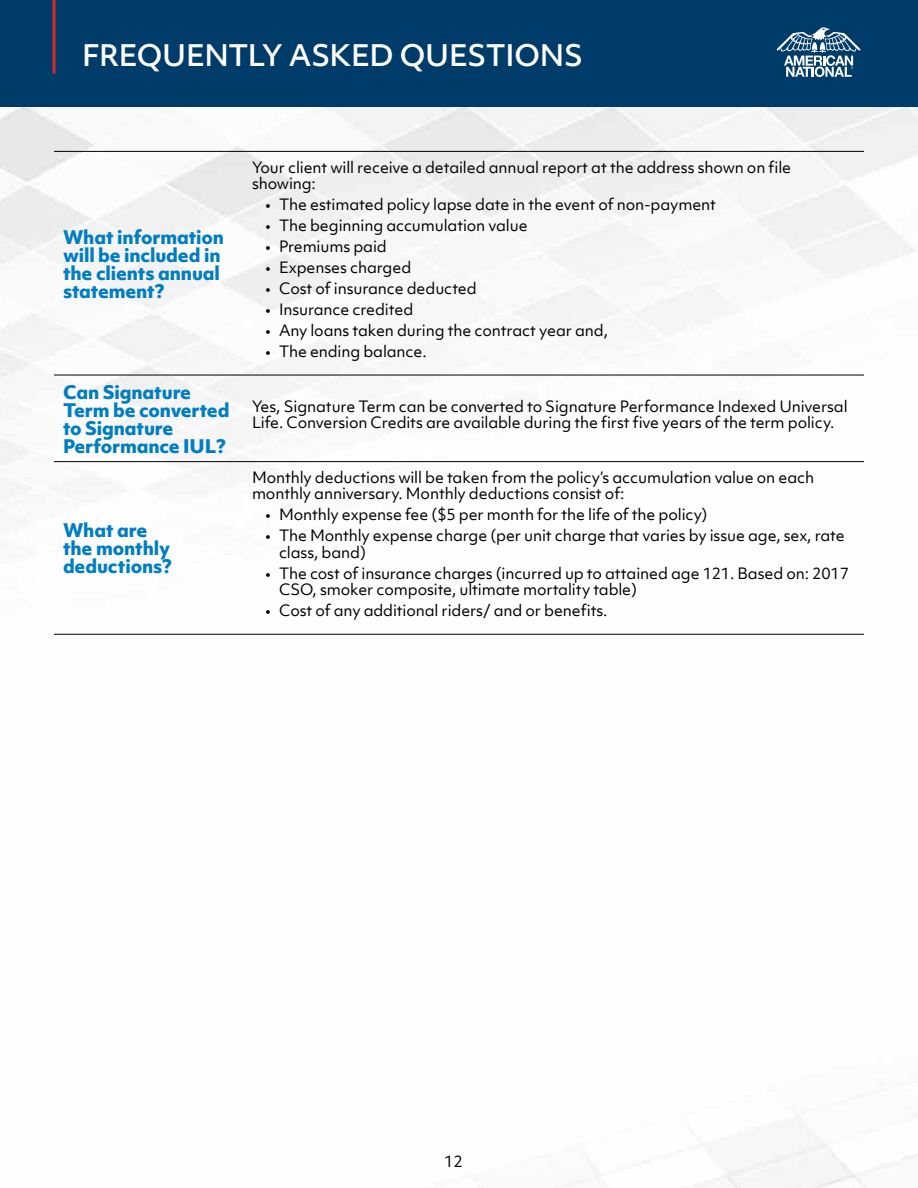
<style>
.page{position:relative;width:918px;height:1188px;background:#fff}
.page>*{position:absolute;margin:0;border:0;box-sizing:border-box;transform-origin:0 0}
.t1{font:500 28.5px "Objektiv Mk 1";letter-spacing:-.015em;color:#fff}
.t2{font:800 18px/18px "Objektiv Mk 1";letter-spacing:-.01em;color:#007ec1}
.t3{font:15px/16.5px "Objektiv Mk 1";letter-spacing:-.01em;color:#000}
</style>
<div class="page">
<div style="left:0;top:0;width:918px;height:107px;background:#003c6a"></div>
<svg style="left:52px;top:0;width:4px;height:73px"></svg>
<svg style="left:776px;top:27px;width:85px;height:50px"></svg>
<hr style="left:54px;top:151px;width:189px;height:1px;background:#000">
<hr style="left:243px;top:151px;width:621px;height:1px;background:#000">
<hr style="left:54px;top:375px;width:189px;height:1px;background:#000">
<hr style="left:243px;top:375px;width:621px;height:1px;background:#000">
<hr style="left:54px;top:461px;width:189px;height:1px;background:#000">
<hr style="left:243px;top:461px;width:621px;height:1px;background:#000">
<hr style="left:54px;top:634px;width:189px;height:1px;background:#000">
<hr style="left:243px;top:634px;width:621px;height:1px;background:#000">
<h1 class="t1" style="left:82px;top:35px;width:502px">FREQUENTLY ASKED QUESTIONS</h1>
<p class="t2" style="left:63px;top:227px;width:163px">What information will be included in the clients annual statement?</p>
<p class="t2" style="left:63px;top:382px;width:168px">Can Signature<br>Term be converted to Signature<br>Performance IUL?</p>
<p class="t2" style="left:63px;top:521px;width:110px">What are the monthly deductions?</p>
<p class="t3" style="left:252px;top:159px;width:541px">Your client will receive a detailed annual report at the address shown on file showing:</p>
<p class="t3" style="left:266px;top:196px;width:452px">• The estimated policy lapse date in the event of non-payment</p>
<p class="t3" style="left:266px;top:217px;width:264px">• The beginning accumulation value</p>
<p class="t3" style="left:266px;top:238px;width:123px">• Premiums paid</p>
<p class="t3" style="left:266px;top:259px;width:147px">• Expenses charged</p>
<p class="t3" style="left:266px;top:280px;width:213px">• Cost of insurance deducted</p>
<p class="t3" style="left:266px;top:301px;width:149px">• Insurance credited</p>
<p class="t3" style="left:266px;top:322px;width:344px">• Any loans taken during the contract year and,</p>
<p class="t3" style="left:266px;top:343px;width:163px">• The ending balance.</p>
<p class="t3" style="left:252px;top:398px;width:597px">Yes, Signature Term can be converted to Signature Performance Indexed Universal<br>Life. Conversion Credits are available during the first five years of the term policy.</p>
<p class="t3" style="left:252px;top:469px;width:564px">Monthly deductions will be taken from the policy’s accumulation value on each monthly anniversary. Monthly deductions consist of:</p>
<p class="t3" style="left:266px;top:506px;width:444px">• Monthly expense fee ($5 per month for the life of the policy)</p>
<p class="t3" style="left:279px;top:527px;width:567px;text-indent:-14px">• The Monthly expense charge (per unit charge that varies by issue age, sex, rate class, band)</p>
<p class="t3" style="left:279px;top:565px;width:571px;text-indent:-14px">• The cost of insurance charges (incurred up to attained age 121. Based on: 2017<br>CSO, smoker composite, ultimate mortality table)</p>
<p class="t3" style="left:266px;top:602px;width:344px">• Cost of any additional riders/ and or benefits.</p>
<p class="t3" style="left:444px;top:1153px;width:20px">12</p>
</div>
